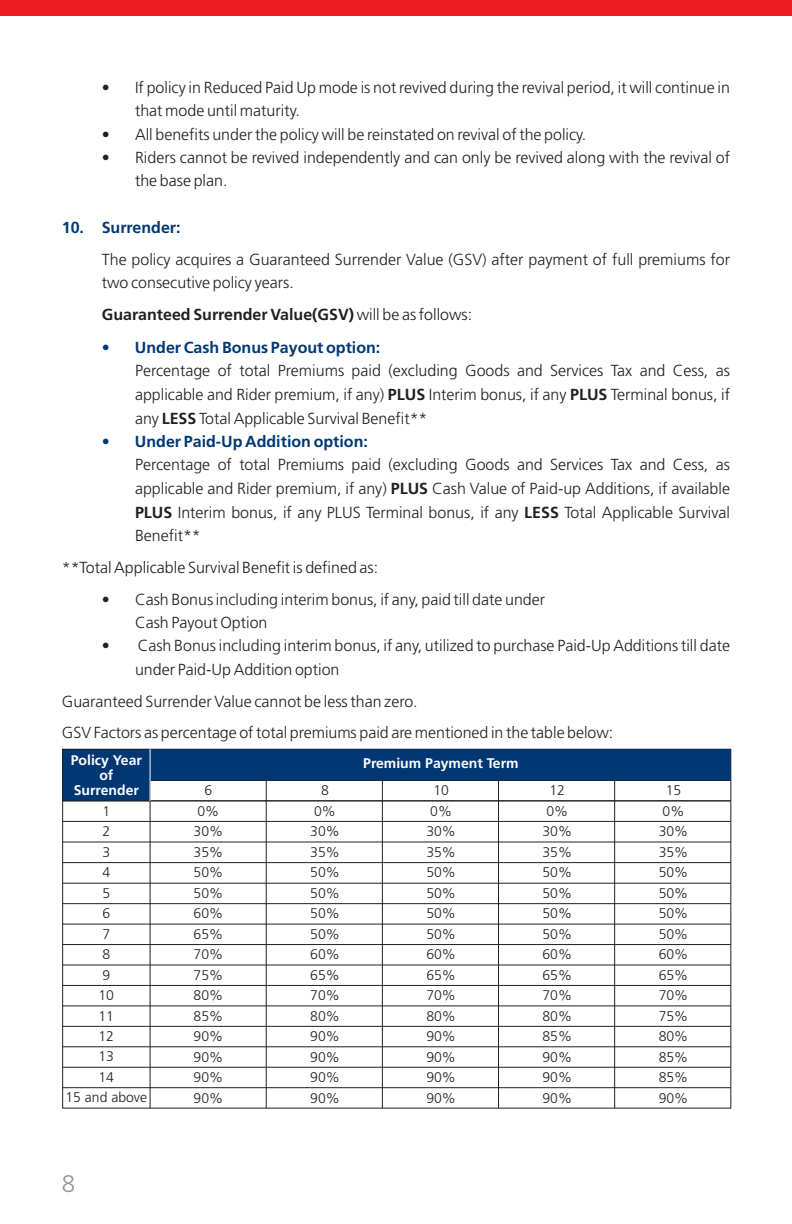
<style>
.page{position:relative;width:792px;height:1224px;background:#fff}
.page>*{position:absolute;margin:0;border:0;box-sizing:border-box;transform-origin:0 0}
.t1{font:300 24px "Frutiger";color:#939598}
.t2{font:300 16px/23.2px "Frutiger";color:#231f20}
.t3{font:700 16px "Frutiger";color:#013874}
.t4{font:700 16px "Frutiger";color:#231f20}
.t5{font:300 14px/20.4px "Frutiger";color:#231f20;text-align:center}
.t6{font:700 14px/15px "Frutiger";color:#fff;text-align:center}
.s1{font-weight:300}
.s2{font-weight:700}
</style>
<div class="page">
<div style="left:0;top:0;width:792px;height:15px;background:#ee1d23"></div>
<hr style="left:63px;top:883px;width:668px;height:1px;background:#231f20">
<hr style="left:63px;top:821px;width:668px;height:1px;background:#231f20">
<hr style="left:63px;top:842px;width:668px;height:1px;background:#231f20">
<hr style="left:63px;top:862px;width:668px;height:1px;background:#231f20">
<hr style="left:266px;top:780px;width:1px;height:328px;background:#231f20">
<div style="left:63px;top:749px;width:87px;height:52px;background:#013874"></div>
<svg style="left:64px;top:903px;width:668px;height:2px"></svg>
<svg style="left:64px;top:923px;width:668px;height:2px"></svg>
<svg style="left:64px;top:944px;width:668px;height:2px"></svg>
<svg style="left:64px;top:964px;width:668px;height:2px"></svg>
<svg style="left:64px;top:984px;width:668px;height:2px"></svg>
<svg style="left:64px;top:1005px;width:668px;height:2px"></svg>
<svg style="left:64px;top:1025px;width:668px;height:2px"></svg>
<svg style="left:64px;top:1046px;width:668px;height:2px"></svg>
<svg style="left:64px;top:1066px;width:668px;height:2px"></svg>
<svg style="left:64px;top:1087px;width:668px;height:2px"></svg>
<hr style="left:382px;top:780px;width:1px;height:328px;background:#231f20">
<hr style="left:498px;top:780px;width:1px;height:328px;background:#231f20">
<hr style="left:614px;top:780px;width:1px;height:328px;background:#231f20">
<hr style="left:63px;top:800px;width:668px;height:1px;background:#231f20">
<hr style="left:150px;top:780px;width:581px;height:1px;background:#231f20">
<hr style="left:150px;top:780px;width:1px;height:328px;background:#231f20">
<div style="left:150px;top:749px;width:581px;height:31px;background:#013874"></div>
<hr style="left:150px;top:749px;width:1px;height:52px;background:#fff">
<p class="t2" style="left:135px;top:78px;width:597px;text-indent:-33px">• If policy in Reduced Paid Up mode is not revived during the revival period, it will continue in that mode until maturity.</p>
<p class="t2" style="left:102px;top:124px;width:486px">• All benefits under the policy will be reinstated on revival of the policy.</p>
<p class="t2" style="left:135px;top:147px;width:597px;text-indent:-33px">• Riders cannot be revived independently and can only be revived along with the revival of the base plan.</p>
<p class="t3" style="left:62px;top:221px;width:120px">10. Surrender:</p>
<p class="t2" style="left:102px;top:249px;width:630px">The policy acquires a Guaranteed Surrender Value (GSV) after payment of full premiums for two consecutive policy years.</p>
<p class="t4" style="left:102px;top:308px;width:372px">Guaranteed Surrender Value(GSV) <span class="s1">will be as follows:</span></p>
<p class="t3" style="left:102px;top:341px;width:280px"><span class="s1">•</span> Under Cash Bonus Payout option:</p>
<p class="t2" style="left:135px;top:360px;width:597px;line-height:23.8px;text-align:justify">Percentage of total Premiums paid (excluding Goods and Services Tax and Cess, as applicable and Rider premium, if any) <span class="s2">PLUS</span> Interim bonus, if any <span class="s2">PLUS</span> Terminal bonus, if any <span class="s2">LESS</span> Total Applicable Survival Benefit**</p>
<p class="t2" style="left:135px;top:455px;width:597px;text-align:justify">Percentage of total Premiums paid (excluding Goods and Services Tax and Cess, as applicable and Rider premium, if any) <span class="s2">PLUS</span> Cash Value of Paid-up Additions, if available <span class="s2">PLUS</span> Interim bonus, if any PLUS Terminal bonus, if any <span class="s2">LESS</span> Total Applicable Survival Benefit**</p>
<p class="t2" style="left:62px;top:557px;width:318px">**Total Applicable Survival Benefit is defined as:</p>
<p class="t2" style="left:135px;top:589px;width:412px;text-indent:-33px">• Cash Bonus including interim bonus, if any, paid till date under<br>Cash Payout Option</p>
<p class="t2" style="left:135px;top:636px;width:597px;text-indent:-33px">• Cash Bonus including interim bonus, if any, utilized to purchase Paid-Up Additions till date under Paid-Up Addition option</p>
<p class="t2" style="left:62px;top:687px;width:553px;line-height:32px">Guaranteed Surrender Value cannot be less than zero.<br>GSV Factors as percentage of total premiums paid are mentioned in the table below:</p>
<p class="t3" style="left:102px;top:435px;width:268px"><span class="s1">•</span> Under Paid-Up Addition option:</p>
<p class="t6" style="left:71px;top:754px;width:73px">Policy Year of<br>Surrender</p>
<p class="t6" style="left:363px;top:757px;width:157px">Premium Payment Term</p>
<p class="t5" style="left:194px;top:782px;width:31px">6<br>0%<br>30%<br>35%<br>50%<br>50%<br>60%<br>65%<br>70%<br>75%<br>80%<br>85%<br>90%<br>90%<br>90%<br>90%</p>
<p class="t5" style="left:310px;top:782px;width:31px">8<br>0%<br>30%<br>35%<br>50%<br>50%<br>50%<br>50%<br>60%<br>65%<br>70%<br>80%<br>90%<br>90%<br>90%<br>90%</p>
<p class="t5" style="left:426px;top:782px;width:31px">10<br>0%<br>30%<br>35%<br>50%<br>50%<br>50%<br>50%<br>60%<br>65%<br>70%<br>80%<br>90%<br>90%<br>90%<br>90%</p>
<p class="t5" style="left:543px;top:782px;width:31px">12<br>0%<br>30%<br>35%<br>50%<br>50%<br>50%<br>50%<br>60%<br>65%<br>70%<br>80%<br>85%<br>90%<br>90%<br>90%</p>
<p class="t5" style="left:659px;top:782px;width:31px">15<br>0%<br>30%<br>35%<br>50%<br>50%<br>50%<br>50%<br>60%<br>65%<br>70%<br>75%<br>80%<br>85%<br>85%<br>90%</p>
<p class="t5" style="left:65px;top:802px;width:83px">1<br>2<br>3<br>4<br>5<br>6<br>7<br>8<br>9<br>10<br>11<br>12<br>13<br>14<br>15 and above</p>
<h1 class="t1" style="left:62px;top:1174px;width:15px">8</h1>
</div>
